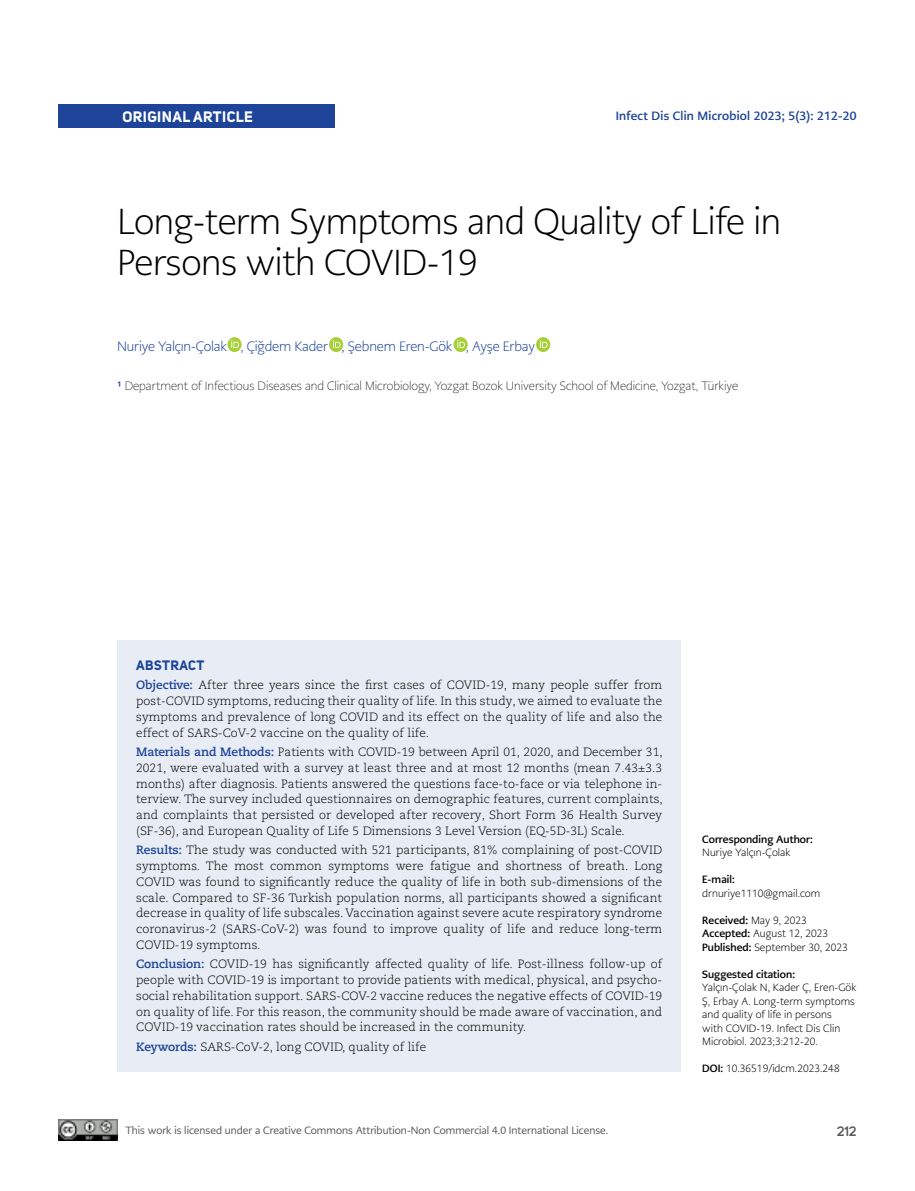
<style>
.page{position:relative;width:915px;height:1191px;background:#fff}
.page>*{position:absolute;margin:0;border:0;box-sizing:border-box;transform-origin:0 0}
.t1{font:300 36px/40.5px "PMN Caecilia Sans Head";letter-spacing:-.01em;color:#000}
.t2{font:700 15px "Uni Sans";letter-spacing:.03em;color:#fff}
.t3{font:300 13.5px "PMN Caecilia Sans Head";letter-spacing:-.01em;color:#1d4498}
.t4{font:700 13.5px "Uni Sans";letter-spacing:.03em;color:#1d4498}
.t5{font:600 13.5px "Uni Sans";color:#58595b}
.t6{font:300 12px/15.8px "Caecilia LT Pro 45";letter-spacing:.005em;color:#000;text-align:justify}
.t7{font:200 12px "PMN Caecilia Sans Head";color:#000101}
.t8{font:700 12px "PMN Caecilia Sans Head";letter-spacing:.02em;color:#1d4498}
.t9{font:300 10.5px/13.5px "PMN Caecilia Sans Head";letter-spacing:.005em;color:#000}
.t10{font:10.5px "PMN Caecilia Sans Head";color:#58595b}
.t11{font:700 10.5px "PMN Caecilia Sans Head";letter-spacing:.005em;color:#000}
.s1{font-weight:700;color:#1d4498}
.s2{font-family:"Caecilia LT Pro 75";font-weight:700;color:#1d4498}
.s3{font-weight:700}
</style>
<div class="page">
<div style="left:58px;top:104px;width:277px;height:24px;background:#1d4498"></div>
<img style="left:58px;top:1119px;width:59px;height:21px">
<div style="left:227px;top:337px;width:14px;height:15px;background:#a6cf38;border-radius:50%"></div>
<svg style="left:231px;top:340px;width:8px;height:8px"></svg>
<div style="left:329px;top:337px;width:14px;height:15px;background:#a6cf38;border-radius:50%"></div>
<svg style="left:333px;top:340px;width:7px;height:8px"></svg>
<div style="left:453px;top:337px;width:14px;height:15px;background:#a6cf38;border-radius:50%"></div>
<svg style="left:457px;top:340px;width:8px;height:8px"></svg>
<svg style="left:536px;top:337px;width:14px;height:15px"></svg>
<svg style="left:539px;top:340px;width:8px;height:8px"></svg>
<div style="left:117px;top:640px;width:563px;height:431px;background:#e8edf5"></div>
<p class="t2" style="left:122px;top:107px;width:132px">ORIGINAL ARTICLE</p>
<p class="t8" style="left:615px;top:108px;width:242px">Infect Dis Clin Microbiol 2023; 5(3): 212-20</p>
<h1 class="t1" style="left:117px;top:201px;width:665px">Long-term Symptoms and Quality of Life in<br>Persons with COVID-19</h1>
<p class="t3" style="left:117px;top:338px;width:419px">Nuriye Yalçın-Çolak , Çiğdem Kader , Şebnem Eren-Gök , Ayşe Erbay</p>
<p class="t7" style="left:117px;top:379px;width:622px"><span class="s1">¹</span> Department of Infectious Diseases and Clinical Microbiology, Yozgat Bozok University School of Medicine, Yozgat, Türkiye</p>
<p class="t4" style="left:136px;top:656px;width:69px">ABSTRACT</p>
<p class="t6" style="left:136px;top:677px;width:527px"><span class="s2">Objective:</span> After three years since the first cases of COVID-19, many people suffer from post-COVID symptoms, reducing their quality of life. In this study, we aimed to evaluate the symptoms and prevalence of long COVID and its effect on the quality of life and also the effect of SARS-CoV-2 vaccine on the quality of life.</p>
<p class="t6" style="left:136px;top:744px;width:528px"><span class="s2">Materials and Methods:</span> Patients with COVID-19 between April 01, 2020, and December 31, 2021, were evaluated with a survey at least three and at most 12 months (mean 7.43±3.3 months) after diagnosis. Patients answered the questions face-to-face or via telephone in&shy;terview. The survey included questionnaires on demographic features, current complaints, and complaints that persisted or developed after recovery, Short Form 36 Health Survey (SF-36), and European Quality of Life 5 Dimensions 3 Level Version (EQ-5D-3L) Scale.</p>
<p class="t6" style="left:136px;top:842px;width:527px"><span class="s2">Results:</span> The study was conducted with 521 participants, 81% complaining of post-COVID symptoms. The most common symptoms were fatigue and shortness of breath. Long COVID was found to significantly reduce the quality of life in both sub-dimensions of the scale. Compared to SF-36 Turkish population norms, all participants showed a significant decrease in quality of life subscales. Vaccination against severe acute respiratory syndrome coronavirus-2 (SARS-CoV-2) was found to improve quality of life and reduce long-term COVID-19 symptoms.</p>
<p class="t6" style="left:136px;top:956px;width:527px"><span class="s2">Conclusion:</span> COVID-19 has significantly affected quality of life. Post-illness follow-up of people with COVID-19 is important to provide patients with medical, physical, and psycho&shy;social rehabilitation support. SARS-COV-2 vaccine reduces the negative effects of COVID-19 on quality of life. For this reason, the community should be made aware of vaccination, and COVID-19 vaccination rates should be increased in the community.</p>
<p class="t6" style="left:136px;top:1038px;width:291px"><span class="s2">Keywords:</span> SARS-CoV-2, long COVID, quality of life</p>
<p class="t10" style="left:125px;top:1123px;width:484px">This work is licensed under a Creative Commons Attribution-Non Commercial 4.0 International License.</p>
<p class="t11" style="left:702px;top:832px;width:112px">Corresponding Author:</p>
<p class="t9" style="left:702px;top:846px;width:90px">Nuriye Yalçın-Çolak</p>
<p class="t11" style="left:702px;top:872px;width:34px">E-mail:</p>
<p class="t9" style="left:702px;top:886px;width:120px">drnuriye1110@gmail.com</p>
<p class="t9" style="left:702px;top:913px;width:147px"><span class="s3">Received:</span> May 9, 2023<br><span class="s3">Accepted:</span> August 12, 2023<br><span class="s3">Published:</span> September 30, 2023</p>
<p class="t11" style="left:702px;top:967px;width:94px">Suggested citation:</p>
<p class="t9" style="left:702px;top:981px;width:156px">Yalçın-Çolak N, Kader Ç, Eren-Gök<br>Ş, Erbay A. Long-term symptoms and quality of life in persons<br>with COVID-19. Infect Dis Clin<br>Microbiol. 2023;3:212-20.</p>
<p class="t9" style="left:702px;top:1062px;width:139px"><span class="s3">DOI:</span> 10.36519/idcm.2023.248</p>
<p class="t5" style="left:836px;top:1123px;width:21px">212</p>
</div>
